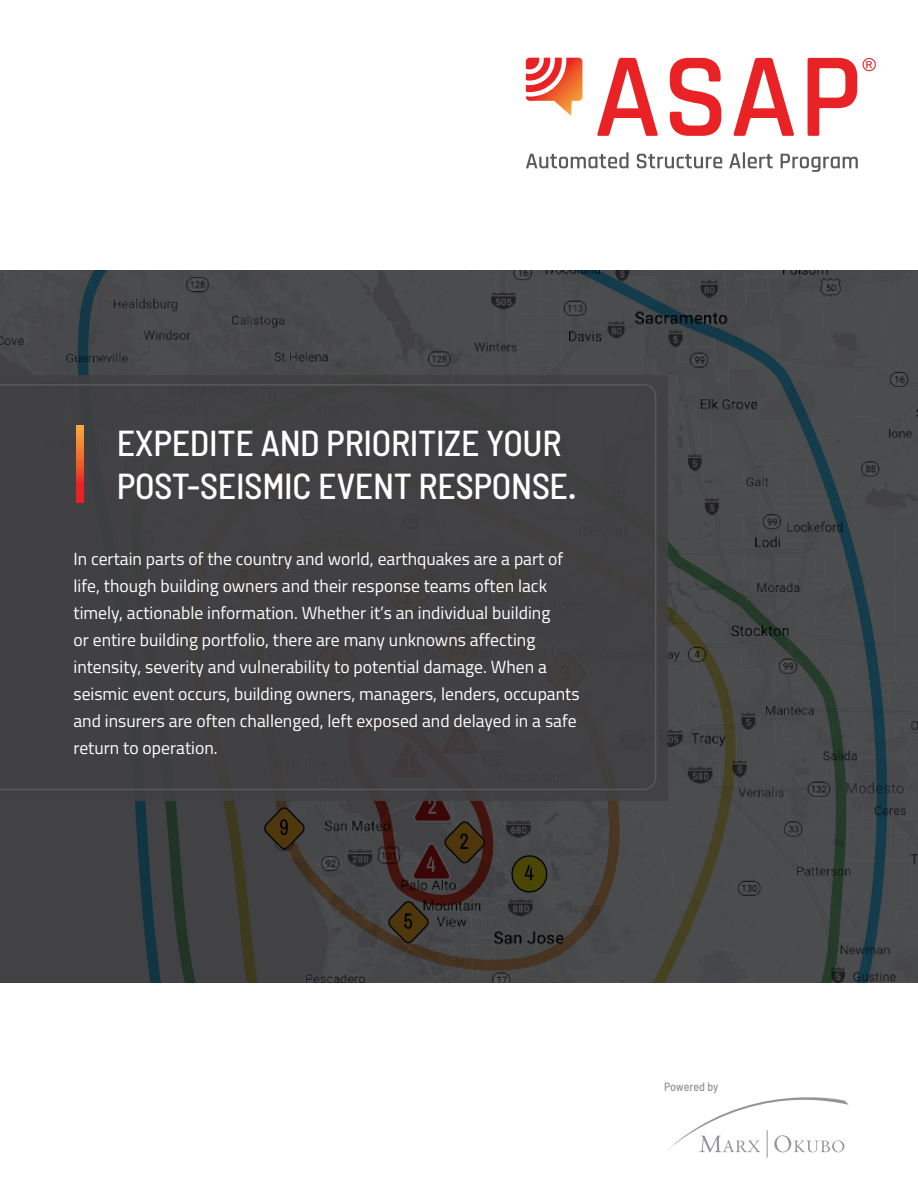
<style>
.page{position:relative;width:918px;height:1188px;background:#fff}
.page>*{position:absolute;margin:0;border:0;box-sizing:border-box;transform-origin:0 0}
.t1{font:500 semi-condensed 36px/43.5px "Barlow";letter-spacing:-.01em;color:#fff}
.t2{font:17.7px/27px "Titillium Web";color:#fff}
.t3{font:500 semi-condensed 12px "Barlow";letter-spacing:-.01em;color:#939598}
</style>
<div class="page">
<img style="left:0;top:270px;width:918px;height:713px">
<svg style="left:667px;top:1097px;width:182px;height:61px"></svg>
<svg style="left:526px;top:58px;width:56px;height:58px"></svg>
<svg style="left:597px;top:58px;width:61px;height:78px"></svg>
<svg style="left:670px;top:58px;width:51px;height:78px"></svg>
<svg style="left:733px;top:58px;width:61px;height:78px"></svg>
<svg style="left:808px;top:58px;width:49px;height:78px"></svg>
<svg style="left:526px;top:152px;width:103px;height:16px"></svg>
<svg style="left:637px;top:154px;width:85px;height:14px"></svg>
<svg style="left:729px;top:152px;width:44px;height:16px"></svg>
<svg style="left:781px;top:154px;width:77px;height:18px"></svg>
<div style="left:0;top:376px;width:668px;height:425px;background:#414042"></div>
<svg style="left:0;top:384px;width:656px;height:406px"></svg>
<svg style="left:76px;top:425px;width:7px;height:77px"></svg>
<svg style="left:863px;top:58px;width:13px;height:13px"></svg>
<h1 class="t1" style="left:117px;top:420px;width:462px">EXPEDITE AND PRIORITIZE YOUR<br>POST-SEISMIC EVENT RESPONSE.</h1>
<p class="t2" style="left:74px;top:544px;width:508px">In certain parts of the country and world, earthquakes are a part of life, though building owners and their response teams often lack timely, actionable information. Whether it’s an individual building<br>or entire building portfolio, there are many unknowns affecting intensity, severity and vulnerability to potential damage. When a seismic event occurs, building owners, managers, lenders, occupants and insurers are often challenged, left exposed and delayed in a safe return to operation.</p>
<p class="t3" style="left:664px;top:1079px;width:56px">Powered by</p>
</div>
